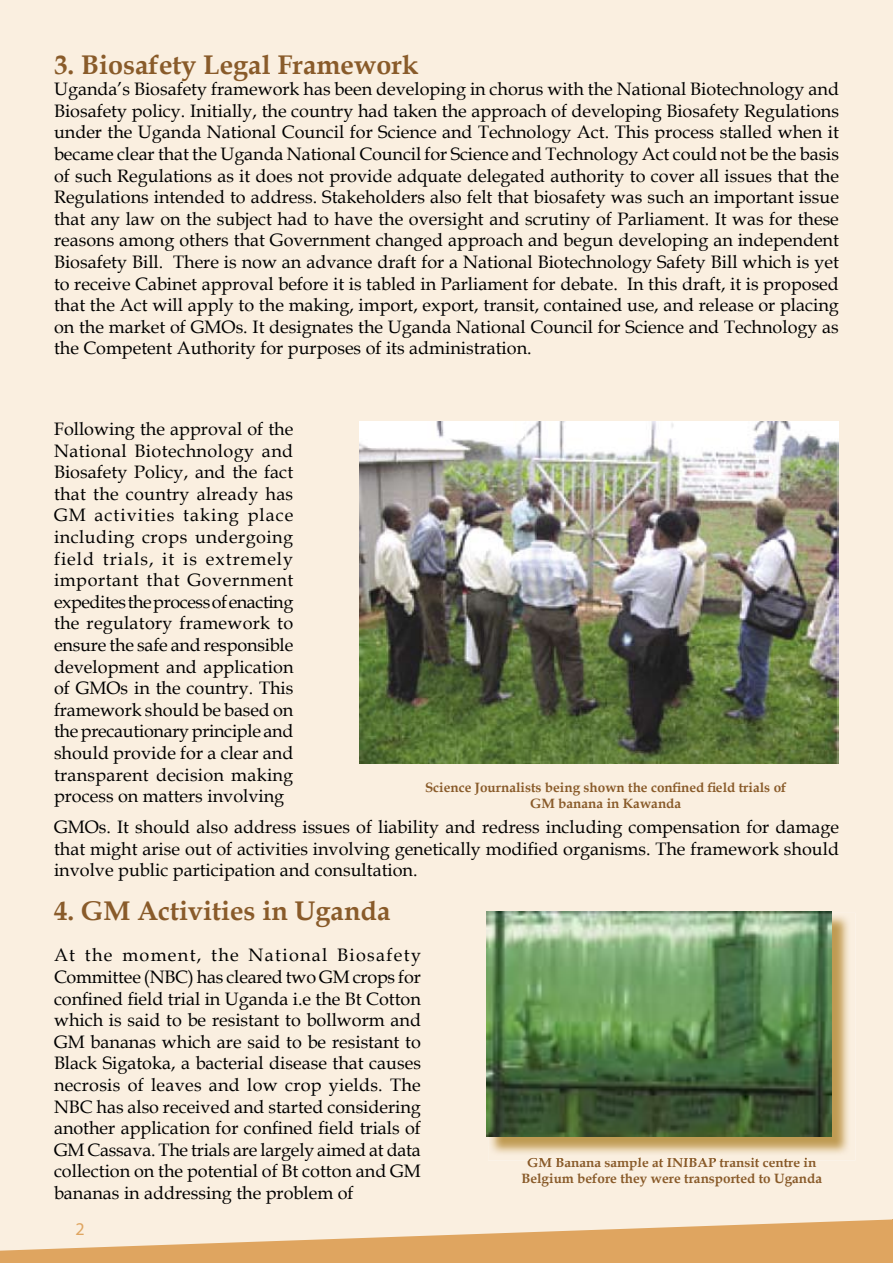
<style>
.page{position:relative;width:893px;height:1263px;background:#fff}
.page>*{position:absolute;margin:0;border:0;box-sizing:border-box;transform-origin:0 0}
.t1{font:700 27px "Book Antiqua";color:#895b2a}
.t2{font:18px/21.6px "Book Antiqua";color:#000;text-align:justify}
.t3{font:18px "Myriad";color:#dfa560}
.t4{font:700 13.5px/16.2px "Book Antiqua";color:#895b2a;text-align:center}
</style>
<div class="page">
<div style="left:0;top:0;width:893px;height:1219px;background:#faefe0"></div>
<div style="left:528px;top:1160px;width:288px;height:11px;background:#faefe0"></div>
<svg style="left:0;top:1219px;width:893px;height:44px;background:#e8c08e"></svg>
<img style="left:359px;top:421px;width:480px;height:342px">
<img style="left:488px;top:913px;width:367px;height:247px">
<img style="left:527px;top:1157px;width:290px;height:4px">
<img style="left:528px;top:1157px;width:288px;height:3px">
<img style="left:486px;top:911px;width:346px;height:226px">
<h1 class="t1" style="left:54px;top:46px;width:366px">3. Biosafety Legal Framework</h1>
<p class="t2" style="left:54px;top:78px;width:787px">Uganda’s Biosafety framework has been developing in chorus with the National Biotechnology and Biosafety policy. Initially, the country had taken the approach of developing Biosafety Regulations under the Uganda National Council for Science and Technology Act. This process stalled when it became clear that the Uganda National Council for Science and Technology Act could not be the basis of such Regulations as it does not provide adquate delegated authority to cover all issues that the Regulations intended to address. Stakeholders also felt that biosafety was such an important issue that any law on the subject had to have the oversight and scrutiny of Parliament. It was for these reasons among others that Government changed approach and begun developing an independent Biosafety Bill. There is now an advance draft for a National Biotechnology Safety Bill which is yet to receive Cabinet approval before it is tabled in Parliament for debate. In this draft, it is proposed that the Act will apply to the making, import, export, transit, contained use, and release or placing on the market of GMOs. It designates the Uganda National Council for Science and Technology as the Competent Authority for purposes of its administration.</p>
<p class="t2" style="left:54px;top:418px;width:241px">Following the approval of the National Biotechnology and Biosafety Policy, and the fact that the country already has GM activities taking place including crops undergoing field trials, it is extremely important that Government expedites the process of enacting the regulatory framework to ensure the safe and responsible development and application of GMOs in the country. This framework should be based on the precautionary principle and should provide for a clear and transparent decision making process on matters involving</p>
<p class="t4" style="left:425px;top:779px;width:363px">Science Journalists being shown the confined field trials of<br>GM banana in Kawanda</p>
<p class="t2" style="left:54px;top:816px;width:786px">GMOs. It should also address issues of liability and redress including compensation for damage that might arise out of activities involving genetically modified organisms. The framework should involve public participation and consultation.</p>
<h1 class="t1" style="left:54px;top:893px;width:338px">4. GM Activities in Uganda</h1>
<p class="t2" style="left:54px;top:944px;width:369px">At the moment, the National Biosafety Committee (NBC) has cleared two GM crops for confined field trial in Uganda i.e the Bt Cotton which is said to be resistant to bollworm and GM bananas which are said to be resistant to Black Sigatoka, a bacterial disease that causes necrosis of leaves and low crop yields. The NBC has also received and started considering another application for confined field trials of GM Cassava. The trials are largely aimed at data collection on the potential of Bt cotton and GM bananas in addressing the problem of</p>
<p class="t4" style="left:521px;top:1154px;width:302px">GM Banana sample at INIBAP transit centre in<br>Belgium before they were transported to Uganda</p>
<p class="t3" style="left:76px;top:1220px;width:11px">2</p>
</div>
